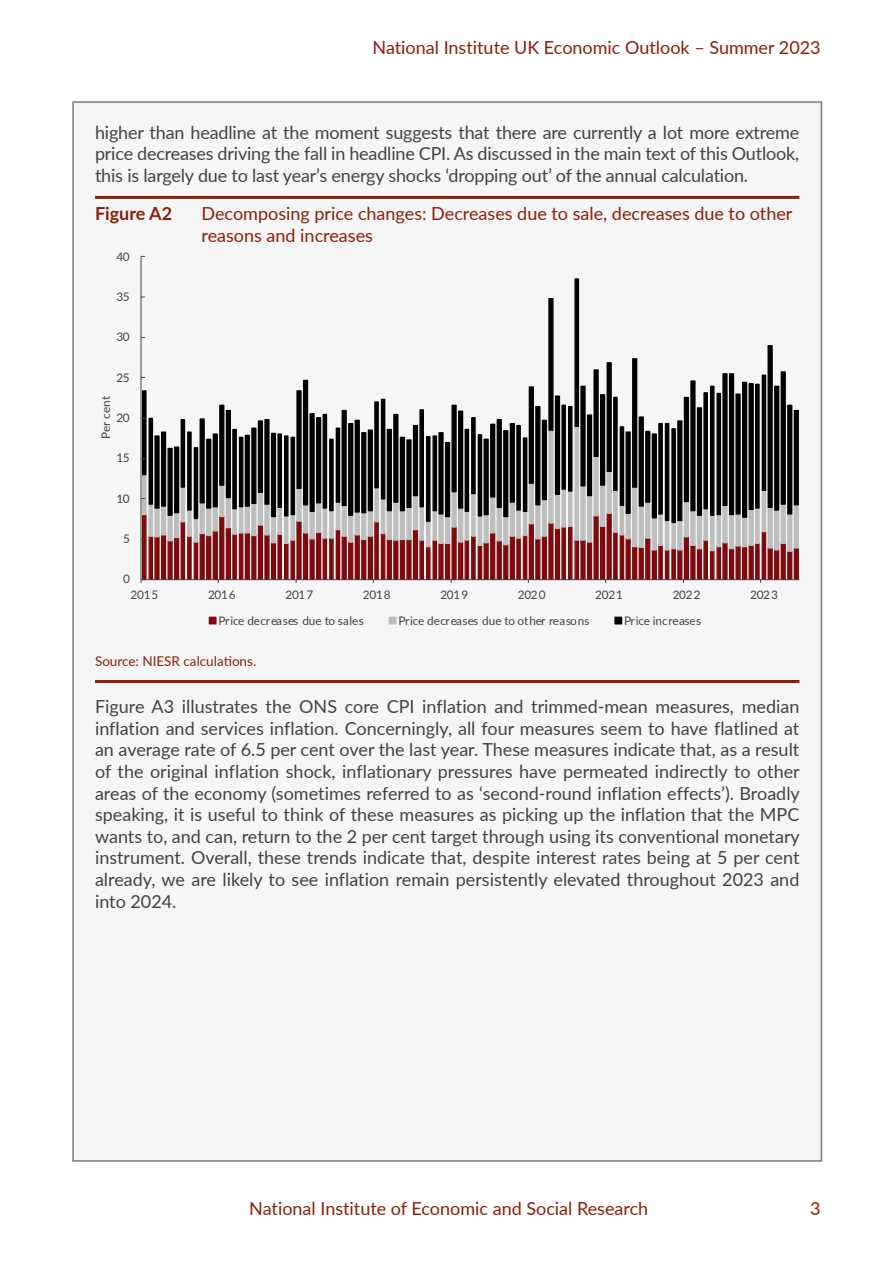
<style>
.page{position:relative;width:893px;height:1263px;background:#fff}
.page>*{position:absolute;margin:0;border:0;box-sizing:border-box;transform-origin:0 0}
.Body_text{font:18px/21.6px "Lato";letter-spacing:-.01em;color:#424241;text-align:justify}
.Figure_title{font:18px/21.6px "Lato";color:#891f0d}
.Figure_title-2{font:700 18px "Lato";color:#891f0d}
.Figure_table_source{font:13.5px "Lato";color:#891f0d}
.t1{font:11.85px "Lato";letter-spacing:-.015em;color:#414140}
</style>
<div class="page">
<div style="left:73px;top:102px;width:748px;height:1059px;background:#f6f6f6"></div>
<hr style="left:95px;top:196px;width:704px;height:3px;background:#891f0d">
<hr style="left:95px;top:680px;width:704px;height:3px;background:#891f0d">
<svg style="left:142px;top:278px;width:657px;height:234px"></svg>
<hr style="left:141px;top:256px;width:1px;height:324px;background:#414140">
<svg style="left:141px;top:512px;width:658px;height:71px;background:#aa7677"></svg>
<div style="left:209px;top:617px;width:7px;height:7px;background:#7e0a0d"></div>
<div style="left:209px;top:617px;width:8px;height:7px;border:1px solid #7e0a0d"></div>
<div style="left:389px;top:617px;width:7px;height:7px;background:#bebebe"></div>
<div style="left:615px;top:617px;width:7px;height:7px;background:#000"></div>
<div style="left:614px;top:617px;width:8px;height:7px;border:1px solid #000"></div>
<p class="Figure_title" style="left:373px;top:36px;width:450px">National Institute UK Economic Outlook – Summer 2023</p>
<p class="Body_text" style="left:95px;top:120px;width:706px">higher than headline at the moment suggests that there are currently a lot more extreme price decreases driving the fall in headline CPI. As discussed in the main text of this Outlook, this is largely due to last year’s energy shocks ‘dropping out’ of the annual calculation.</p>
<h3 class="Figure_title-2" style="left:95px;top:201px;width:79px">Figure A2</h3>
<h3 class="Figure_title" style="left:202px;top:202px;width:592px">Decomposing price changes: Decreases due to sale, decreases due to other reasons and increases</h3>
<p class="t1" style="left:116px;top:248px;width:15px">40</p>
<p class="t1" style="left:116px;top:288px;width:15px">35</p>
<p class="t1" style="left:116px;top:328px;width:15px">30</p>
<p class="t1" style="left:116px;top:369px;width:15px">25</p>
<p class="t1" style="left:97px;top:439px;width:45px;rotate:-90deg">Per cent</p>
<p class="t1" style="left:116px;top:409px;width:15px">20</p>
<p class="t1" style="left:116px;top:449px;width:15px">15</p>
<p class="t1" style="left:116px;top:490px;width:15px">10</p>
<p class="t1" style="left:123px;top:530px;width:8px">5</p>
<p class="t1" style="left:123px;top:570px;width:8px">0</p>
<p class="t1" style="left:131px;top:586px;width:29px">2015</p>
<p class="t1" style="left:208px;top:586px;width:29px">2016</p>
<p class="t1" style="left:285px;top:586px;width:29px">2017</p>
<p class="t1" style="left:363px;top:586px;width:29px">2018</p>
<p class="t1" style="left:440px;top:586px;width:29px">2019</p>
<p class="t1" style="left:518px;top:586px;width:29px">2020</p>
<p class="t1" style="left:595px;top:586px;width:29px">2021</p>
<p class="t1" style="left:673px;top:586px;width:29px">2022</p>
<p class="t1" style="left:750px;top:586px;width:29px">2023</p>
<p class="t1" style="left:219px;top:612px;width:147px">Price decreases due to sales</p>
<p class="t1" style="left:398px;top:612px;width:192px">Price decreases due to other reasons</p>
<p class="t1" style="left:624px;top:612px;width:79px">Price increases</p>
<p class="Figure_table_source" style="left:95px;top:651px;width:163px">Source: NIESR calculations.</p>
<p class="Body_text" style="left:95px;top:695px;width:706px">Figure A3 illustrates the ONS core CPI inflation and trimmed-mean measures, median inflation and services inflation. Concerningly, all four measures seem to have flatlined at an average rate of 6.5 per cent over the last year. These measures indicate that, as a result of the original inflation shock, inflationary pressures have permeated indirectly to other areas of the economy (sometimes referred to as ‘second-round inflation effects’). Broadly speaking, it is useful to think of these measures as picking up the inflation that the MPC wants to, and can, return to the 2 per cent target through using its conventional monetary instrument. Overall, these trends indicate that, despite interest rates being at 5 per cent already, we are likely to see inflation remain persistently elevated throughout 2023 and into 2024.</p>
<p class="Figure_title" style="left:249px;top:1197px;width:400px">National Institute of Economic and Social Research</p>
<p class="Figure_title" style="left:810px;top:1197px;width:12px">3</p>
</div>
